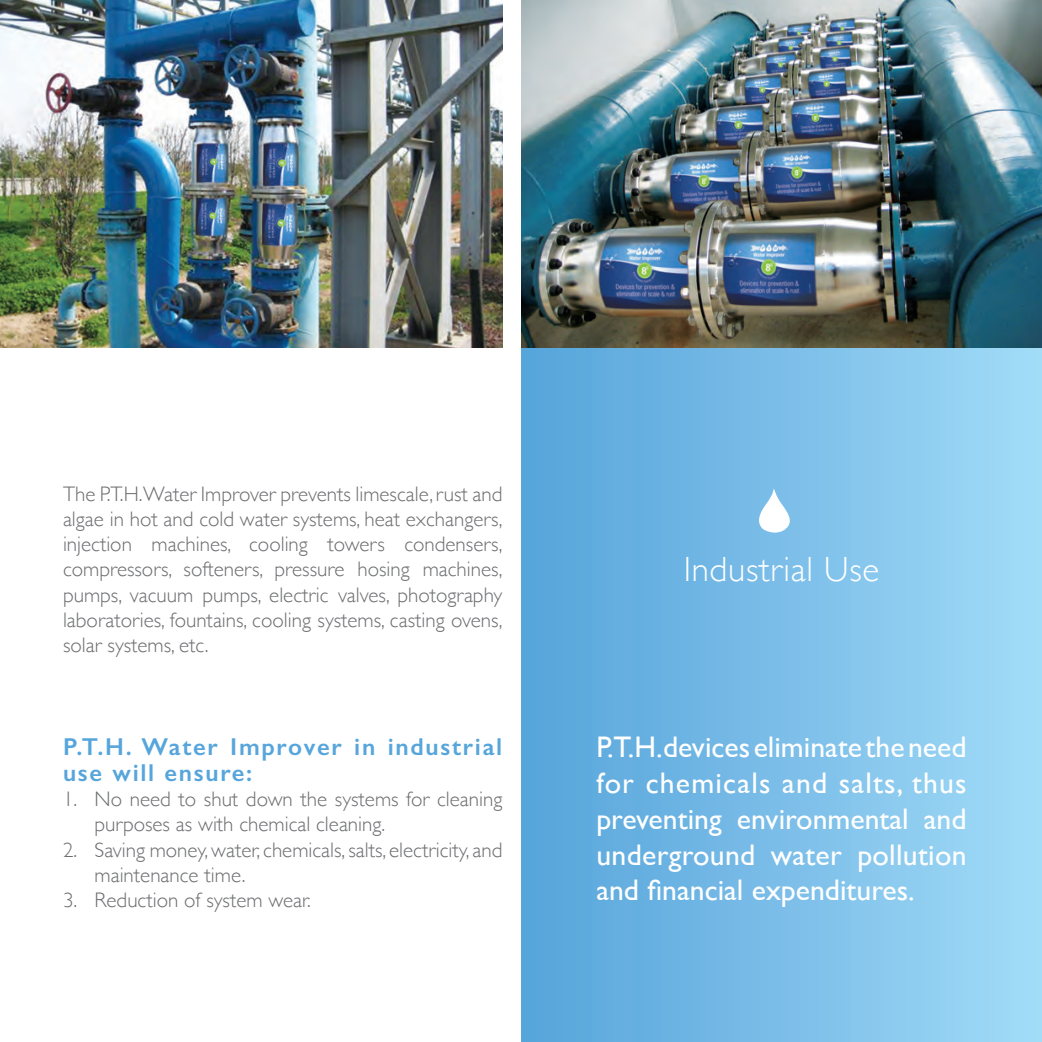
<style>
.page{position:relative;width:1042px;height:1042px;background:#fff}
.page>*{position:absolute;margin:0;border:0;box-sizing:border-box;transform-origin:0 0}
.t1{font:300 35px "Gill Sans";letter-spacing:.02em;color:#fff}
.t2{font:29.75px/35.7px "Gill Sans";letter-spacing:.005em;color:#fff;text-align:justify}
.t3{font:600 24.5px/26.2px "Gill Sans";letter-spacing:.07em;color:#56a5db}
.t4{font:300 21px/25.2px "Gill Sans";color:#6c6d70}
</style>
<div class="page">
<div style="left:521px;top:0;width:521px;height:1042px;background:linear-gradient(to right,#55a3da,#a2dbf7)"></div>
<svg style="left:756px;top:488px;width:35px;height:45px"></svg>
<img style="left:0;top:0;width:502px;height:347px">
<img style="left:521px;top:0;width:521px;height:347px">
<p class="t4" style="left:63px;top:480px;width:441px;text-align:justify">The P.T.H.Water Improver prevents limescale, rust and algae in hot and cold water systems, heat exchangers, injection machines, cooling towers condensers, compressors, softeners, pressure hosing machines, pumps, vacuum pumps, electric valves, photography laboratories, fountains, cooling systems, casting ovens, solar systems, etc.</p>
<p class="t3" style="left:63px;top:733px;width:441px">P.T.H. Water Improver in industrial use will ensure:</p>
<p class="t4" style="left:94px;top:785px;width:409px;text-indent:-32px">1. No need to shut down the systems for cleaning purposes as with chemical cleaning.</p>
<p class="t4" style="left:94px;top:836px;width:409px;text-indent:-32px">2. Saving money, water, chemicals, salts, electricity, and maintenance time.</p>
<p class="t4" style="left:63px;top:886px;width:249px">3. Reduction of system wear.</p>
<h1 class="t1" style="left:684px;top:541px;width:197px">Industrial Use</h1>
<h2 class="t2" style="left:596px;top:729px;width:372px">P.T.H.devices eliminate the need for chemicals and salts, thus preventing environmental and underground water pollution and financial expenditures.</h2>
</div>
